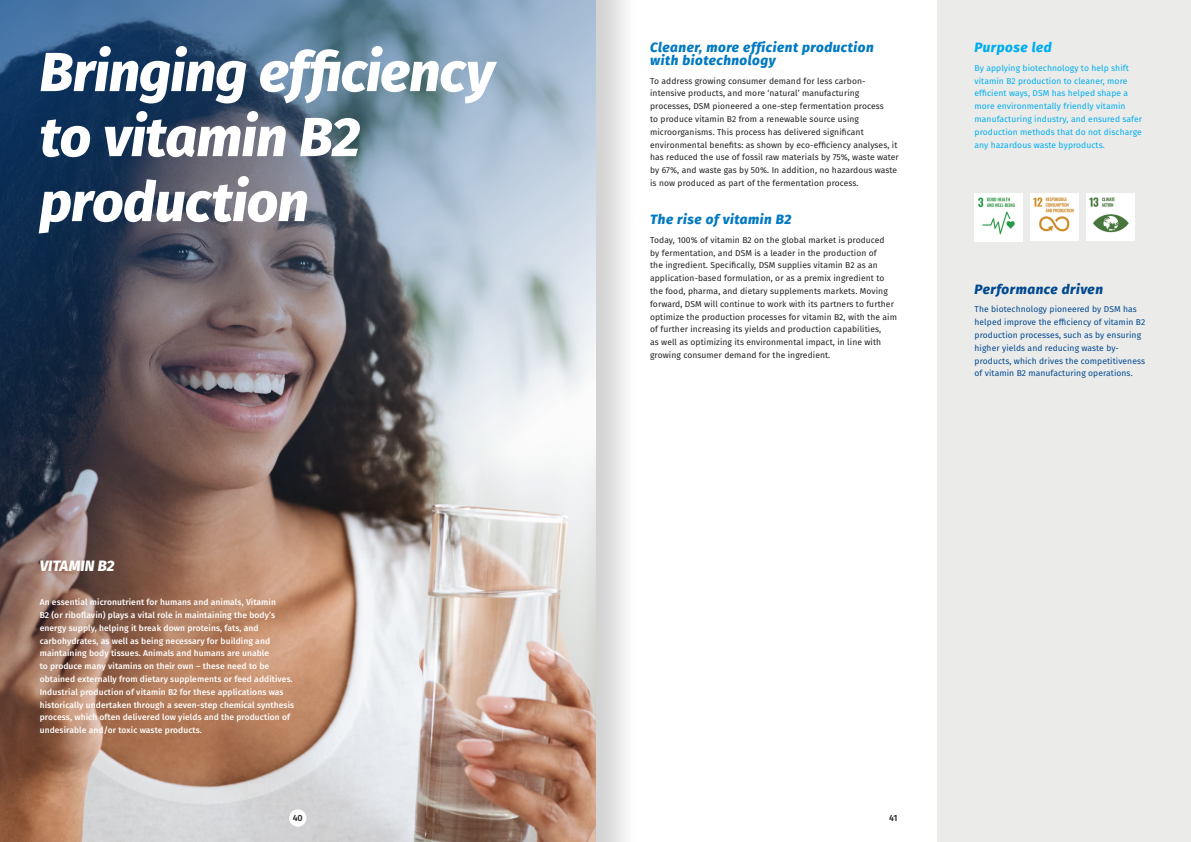
<style>
.page{position:relative;width:1191px;height:842px;background:#fff}
.page>*{position:absolute;margin:0;border:0;box-sizing:border-box;transform-origin:0 0}
.Headline_-_Fira_Extr{font:italic 800 55px/65px "Fira Sans";letter-spacing:-.01em;color:#fff}
.Headline_-_Fira_Extr-2{font:italic 800 15px "Fira Sans";color:#fff}
.Body_head_-_Fira_Ext{font:italic 800 13.5px/12.8px "Fira Sans";letter-spacing:.04em;color:#0079c2}
.Body_head_-_Fira_Ext-2{font:italic 800 13.5px "Fira Sans";letter-spacing:.04em;color:#014990}
.Body_head_-_Fira_Ext-3{font:italic 800 13.5px "Fira Sans";letter-spacing:.04em;color:#00aeef}
.t1{font:500 9px "Fira Sans";color:#231f20}
.Body_-_Fira_Regular{font:8.5px/12.8px "Fira Sans";letter-spacing:.01em;color:#231f20}
.Body_-_Fira_Regular-2{font:500 8.5px/12.8px "Fira Sans";letter-spacing:.01em;color:#fff}
.Body_-_Fira_Regular-3{font:8.5px/12.8px "Fira Sans";letter-spacing:.01em;color:#00aeef}
.Body_-_Fira_Regular-4{font:8.5px/12.8px "Fira Sans";letter-spacing:.01em;color:#014990}
</style>
<div class="page">
<div style="left:937px;top:0;width:254px;height:842px;background:#ebebea"></div>
<div style="left:513px;top:0;width:127px;height:842px;background:#231f20;opacity:.2"></div>
<img style="left:0;top:0;width:595px;height:842px">
<div style="left:289px;top:809px;width:17px;height:18px;background:#fff;border-radius:50%"></div>
<img style="left:1030px;top:193px;width:48px;height:48px">
<img style="left:974px;top:194px;width:48px;height:48px">
<img style="left:1086px;top:193px;width:48px;height:48px">
<p class="Body_head_-_Fira_Ext" style="left:650px;top:40px;width:225px">Cleaner, more efficient production with biotechnology</p>
<p class="Body_-_Fira_Regular" style="left:650px;top:74px;width:250px">To address growing consumer demand for less carbon&shy;intensive products, and more ‘natural’ manufacturing processes, DSM pioneered a one-step fermentation process<br>to produce vitamin B2 from a renewable source using microorganisms. This process has delivered significant environmental benefits: as shown by eco-efficiency analyses, it has reduced the use of fossil raw materials by 75%, waste water by 67%, and waste gas by 50%. In addition, no hazardous waste is now produced as part of the fermentation process.</p>
<p class="Body_head_-_Fira_Ext" style="left:650px;top:212px;width:143px">The rise of vitamin B2</p>
<p class="Body_-_Fira_Regular" style="left:650px;top:233px;width:248px">Today, 100% of vitamin B2 on the global market is produced<br>by fermentation, and DSM is a leader in the production of<br>the ingredient. Specifically, DSM supplies vitamin B2 as an application-based formulation, or as a premix ingredient to the food, pharma, and dietary supplements markets. Moving forward, DSM will continue to work with its partners to further optimize the production processes for vitamin B2, with the aim of further increasing its yields and production capabilities,<br>as well as optimizing its environmental impact, in line with growing consumer demand for the ingredient.</p>
<p class="Headline_-_Fira_Extr" style="left:40px;top:35px;width:456px">Bringing efficiency to vitamin B2 production</p>
<p class="Body_head_-_Fira_Ext-3" style="left:974px;top:36px;width:79px">Purpose led</p>
<p class="Body_-_Fira_Regular-3" style="left:974px;top:61px;width:169px">By applying biotechnology to help shift vitamin B2 production to cleaner, more efficient ways, DSM has helped shape a more environmentally friendly vitamin manufacturing industry, and ensured safer production methods that do not discharge any hazardous waste byproducts.</p>
<p class="Body_head_-_Fira_Ext-2" style="left:974px;top:278px;width:130px">Performance driven</p>
<p class="Body_-_Fira_Regular-4" style="left:974px;top:303px;width:172px">The biotechnology pioneered by DSM has helped improve the efficiency of vitamin B2 production processes, such as by ensuring higher yields and reducing waste by&shy;products, which drives the competitiveness of vitamin B2 manufacturing operations.</p>
<p class="Headline_-_Fira_Extr-2" style="left:40px;top:553px;width:76px">VITAMIN B2</p>
<p class="Body_-_Fira_Regular-2" style="left:40px;top:595px;width:256px">An essential micronutrient for humans and animals, Vitamin<br>B2 (or riboflavin) plays a vital role in maintaining the body’s energy supply, helping it break down proteins, fats, and carbohydrates, as well as being necessary for building and maintaining body tissues. Animals and humans are unable<br>to produce many vitamins on their own – these need to be obtained externally from dietary supplements or feed additives.<br>Industrial production of vitamin B2 for these applications was historically undertaken through a seven-step chemical synthesis process, which often delivered low yields and the production of undesirable and/or toxic waste products.</p>
<p class="t1" style="left:293px;top:810px;width:12px">40</p>
<p class="t1" style="left:889px;top:810px;width:10px">41</p>
</div>
